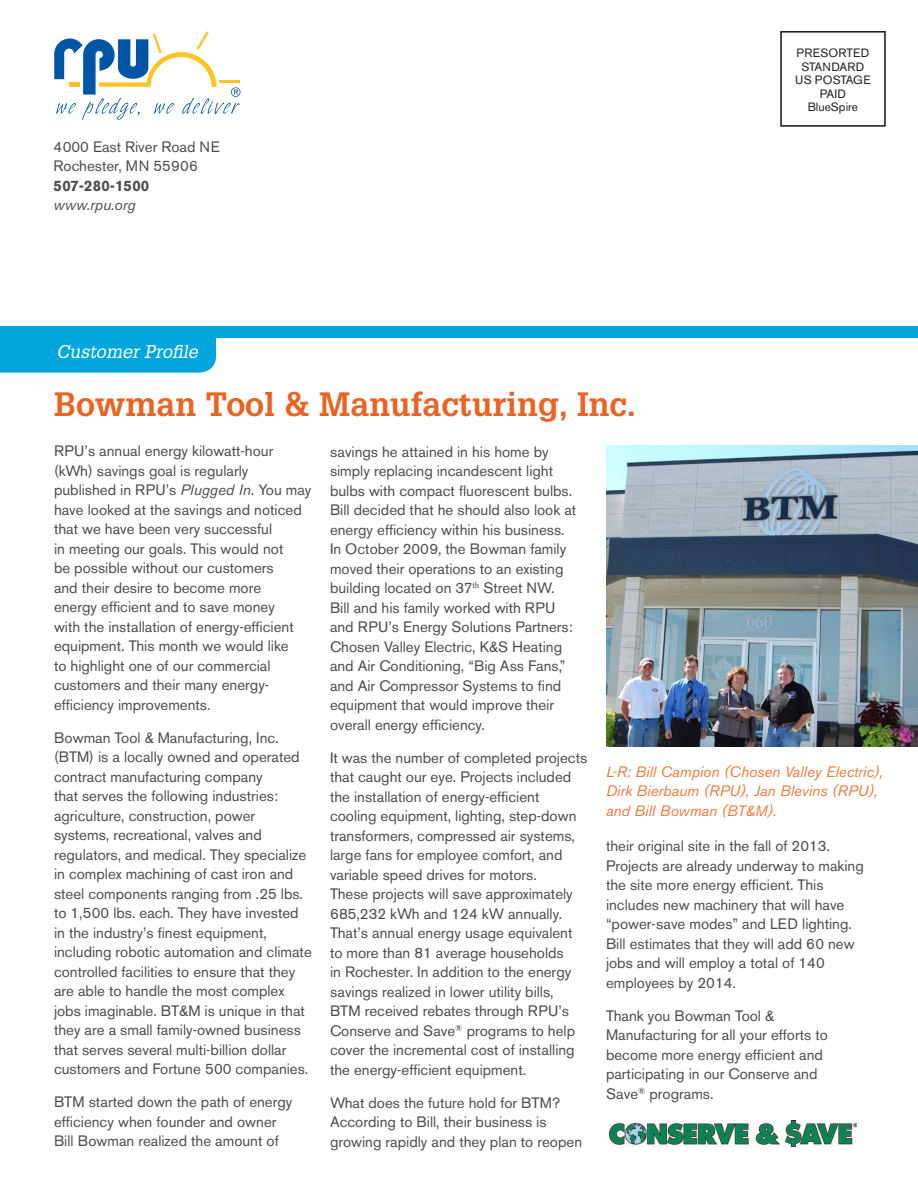
<style>
.page{position:relative;width:918px;height:1188px;background:#fff}
.page>*{position:absolute;margin:0;border:0;box-sizing:border-box;transform-origin:0 0}
.HEADLINE{font:700 33px "Glypha";color:#e86424}
.KICKER{font:italic 18px "Glypha";color:#fff}
.BODY{font:15px/19.5px "Akzidenz Grotesk BE";color:#4b4c4d}
.BODY-2{font:italic 15px/19.5px "Akzidenz Grotesk BE";color:#eb7a3c}
.BODY-3{font:700 15px "Akzidenz Grotesk BE";color:#4b4c4d}
.BODY-4{font:italic 15px "Akzidenz Grotesk BE";color:#4b4c4d}
.BODY-5{font:12px/13.5px "Akzidenz Grotesk BE";letter-spacing:.02em;color:#231f20;text-align:center}
.BODY-6{font:12px "Akzidenz Grotesk BE";color:#231f20}
.s1{font-style:italic}
</style>
<div class="page">
<div style="left:0;top:338px;width:216px;height:35px;background:#00a6db"></div>
<svg style="left:54px;top:31px;width:186px;height:89px"></svg>
<div style="left:780px;top:31px;width:106px;height:96px;border:2px solid #231f20"></div>
<div style="left:0;top:326px;width:918px;height:12px;background:#00a6db"></div>
<img style="left:610px;top:1121px;width:247px;height:26px">
<img style="left:606px;top:446px;width:312px;height:300px">
<p class="BODY" style="left:54px;top:137px;width:168px">4000 East River Road NE</p>
<p class="BODY" style="left:54px;top:156px;width:146px">Rochester, MN 55906</p>
<p class="BODY-3" style="left:54px;top:177px;width:97px">507-280-1500</p>
<p class="BODY-4" style="left:54px;top:196px;width:83px">www.rpu.org</p>
<p class="KICKER" style="left:56px;top:340px;width:143px">Customer Profile</p>
<p class="HEADLINE" style="left:54px;top:384px;width:583px">Bowman Tool &amp; Manufacturing, Inc.</p>
<p class="BODY-5" style="left:797px;top:46px;width:74px">PRESORTED<br>STANDARD</p>
<p class="BODY-5" style="left:795px;top:73px;width:77px">US POSTAGE</p>
<p class="BODY-6" style="left:820px;top:86px;width:28px">PAID</p>
<p class="BODY-6" style="left:808px;top:100px;width:52px">BlueSpire</p>
<p class="BODY" style="left:54px;top:441px;width:259px">RPU’s annual energy kilowatt-hour (kWh) savings goal is regularly published in RPU’s <span class="s1">Plugged In</span>. You may have looked at the savings and noticed that we have been very successful<br>in meeting our goals. This would not<br>be possible without our customers<br>and their desire to become more<br>energy efficient and to save money<br>with the installation of energy-efficient equipment. This month we would like<br>to highlight one of our commercial customers and their many energy&shy;efficiency improvements.</p>
<p class="BODY" style="left:54px;top:728px;width:259px">Bowman Tool &amp; Manufacturing, Inc. (BTM) is a locally owned and operated contract manufacturing company<br>that serves the following industries: agriculture, construction, power systems, recreational, valves and regulators, and medical. They specialize in complex machining of cast iron and steel components ranging from .25 lbs. to 1,500 lbs. each. They have invested in the industry’s finest equipment, including robotic automation and climate controlled facilities to ensure that they are able to handle the most complex jobs imaginable. BT&amp;M is unique in that they are a small family-owned business that serves several multi-billion dollar customers and Fortune 500 companies.</p>
<p class="BODY" style="left:54px;top:1092px;width:240px">BTM started down the path of energy efficiency when founder and owner<br>Bill Bowman realized the amount of</p>
<p class="BODY" style="left:330px;top:442px;width:248px">savings he attained in his home by simply replacing incandescent light bulbs with compact fluorescent bulbs.<br>Bill decided that he should also look at energy efficiency within his business.<br>In October 2009, the Bowman family moved their operations to an existing building located on 37<sup>th</sup> Street NW.<br>Bill and his family worked with RPU and RPU’s Energy Solutions Partners:<br>Chosen Valley Electric, K&amp;S Heating and Air Conditioning, “Big Ass Fans,” and Air Compressor Systems to find equipment that would improve their overall energy efficiency.</p>
<p class="BODY" style="left:330px;top:748px;width:259px">It was the number of completed projects that caught our eye. Projects included the installation of energy-efficient cooling equipment, lighting, step-down transformers, compressed air systems, large fans for employee comfort, and variable speed drives for motors.<br>These projects will save approximately 685,232 kWh and 124 kW annually.<br>That’s annual energy usage equivalent to more than 81 average households<br>in Rochester. In addition to the energy savings realized in lower utility bills, BTM received rebates through RPU’s Conserve and Save<sup>®</sup> programs to help cover the incremental cost of installing the energy-efficient equipment.</p>
<p class="BODY" style="left:330px;top:1093px;width:254px">What does the future hold for BTM?<br>According to Bill, their business is growing rapidly and they plan to reopen</p>
<p class="BODY-2" style="left:606px;top:762px;width:278px">L-R: Bill Campion (Chosen Valley Electric),<br>Dirk Bierbaum (RPU), Jan Blevins (RPU), and Bill Bowman (BT&amp;M).</p>
<p class="BODY" style="left:606px;top:837px;width:259px">their original site in the fall of 2013.<br>Projects are already underway to making the site more energy efficient. This includes new machinery that will have “power-save modes” and LED lighting.<br>Bill estimates that they will add 60 new jobs and will employ a total of 140 employees by 2014.</p>
<p class="BODY" style="left:606px;top:1006px;width:223px">Thank you Bowman Tool &amp;<br>Manufacturing for all your efforts to become more energy efficient and participating in our Conserve and<br>Save<sup>®</sup> programs.</p>
</div>
